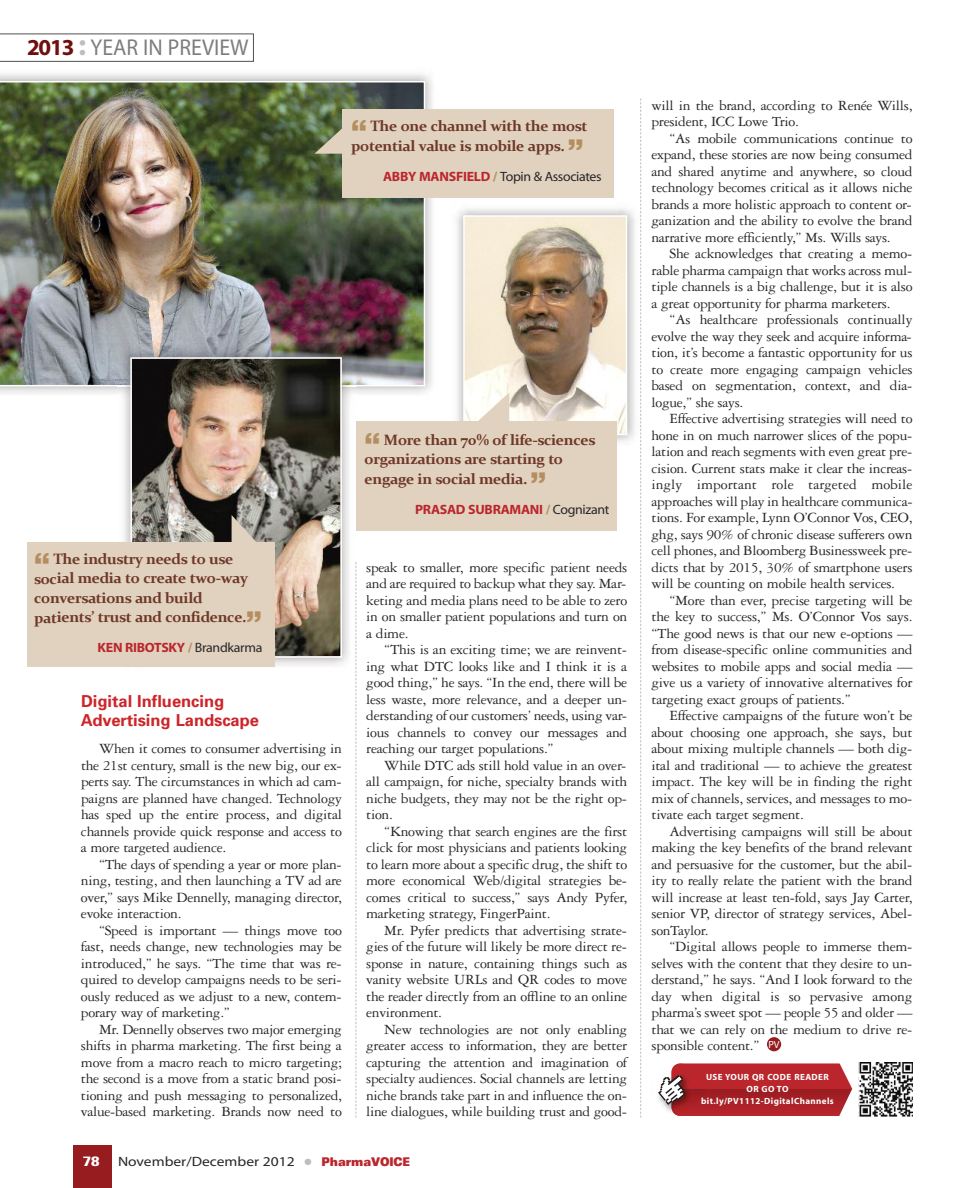
<style>
.page{position:relative;width:972px;height:1188px;background:#fff}
.page>*{position:absolute;margin:0;border:0;box-sizing:border-box;transform-origin:0 0}
.t1{font:22.95px "Myriad MM 400 wt 600 wd";color:#7d7d7d;scale:.95 1}
.t2{font:700 16.5px/19.5px "Univers";color:#cc262b}
.t3{font:15px/16.5px "Garamond Three";letter-spacing:-.02em;color:#272627;text-align:justify}
.t4{font:700 15px/19.5px "Constantia";letter-spacing:-.025em;color:#6e3828}
.t5{font:13.5px "Myriad MM 700 wt 600 wd";letter-spacing:-.02em;color:#bb262c}
.t6{font:13.5px "Myriad MM 400 wt 600 wd";letter-spacing:-.005em;color:#272627;scale:1.15 1}
.t7{font:13.5px "Myriad MM 400 wt 600 wd";letter-spacing:-.025em;color:#272627}
.t8{font:700 condensed 13.5px "Univers";color:#fff;scale:1.4 1}
.t9{font:9px/12px "Myriad MM 700 wt 600 wd";letter-spacing:.045em;color:#fff;text-align:center}
.s1{font-family:"Myriad MM 700 wt 600 wd";color:#6f100f}
.s2{font-family:"Myriad MM 700 wt 600 wd";font-size:30px;color:#bebebe}
.s3{font-family:"Helvetica";font-weight:900;font-size:30px;color:#b48e60}
.s4{font-family:"Myriad MM 700 wt 600 wd";color:#bb262c}
.s5{font-family:"Myriad MM 700 wt 600 wd";color:#b48e60}
.s6{color:#b48e60}
.s7{font-family:"Myriad MM 400 wt 600 wd";color:#272627}
.s8{color:#bebebe}
.s9{font-family:"Univers";font-weight:900;font-stretch:expanded;font-size:12px;color:#bb262c}
</style>
<div class="page">
<div style="left:73px;top:1145px;width:39px;height:43px;background:#961c20"></div>
<svg style="left:0;top:34px;width:254px;height:28px"></svg>
<img style="left:0;top:82px;width:424px;height:303px">
<img style="left:456px;top:209px;width:179px;height:241px">
<img style="left:466px;top:218px;width:158px;height:214px">
<div style="left:463px;top:215px;width:164px;height:220px;border:2px solid #fff"></div>
<img style="left:118px;top:344px;width:238px;height:329px">
<img style="left:118px;top:385px;width:238px;height:1px">
<img style="left:133px;top:360px;width:206px;height:295px">
<div style="left:130px;top:357px;width:212px;height:301px;border:2px solid #fff"></div>
<div style="left:767px;top:1037px;width:14px;height:14px;background:#961c20;border-radius:7px"></div>
<div style="left:27px;top:542px;width:247px;height:125px;background:#e1d2bf"></div>
<svg style="left:232px;top:515px;width:29px;height:27px"></svg>
<div style="left:342px;top:109px;width:271px;height:89px;background:#e1d2bf"></div>
<svg style="left:315px;top:124px;width:27px;height:30px"></svg>
<div style="left:356px;top:421px;width:260px;height:110px;background:#e1d2bf"></div>
<svg style="left:477px;top:392px;width:32px;height:29px"></svg>
<svg style="left:658px;top:1063px;width:201px;height:54px;background:#ba464b"></svg>
<img style="left:859px;top:1063px;width:54px;height:53px">
<svg style="left:640px;top:98px;width:2px;height:1020px"></svg>
<svg style="left:356px;top:562px;width:1px;height:556px"></svg>
<h1 class="t1" style="left:27px;top:38px;width:235px"><span class="s1">2013</span> <span class="s2">:</span> YEAR IN PREVIEW</h1>
<p class="t4" style="left:351px;top:116px;width:238px"><span class="s3">“</span> The one channel with the most potential value is mobile apps. <span class="s3">”</span></p>
<p class="t7" style="left:383px;top:171px;width:220px"><span class="s4">ABBY MANSFIELD</span> <span class="s5">/</span> Topin &amp; Associates</p>
<p class="t4" style="left:34px;top:549px;width:229px"><span class="s3">“</span> The industry needs to use social media to create two-way conversations and build patients’ trust and confidence.<span class="s3">”</span></p>
<p class="t5" style="left:98px;top:643px;width:166px">KEN RIBOTSKY <span class="s6">/</span> <span class="s7">Brandkarma</span></p>
<p class="t2" style="left:81px;top:693px;width:180px">Digital Influencing<br>Advertising Landscape</p>
<p class="t3" style="left:81px;top:742px;width:263px;text-indent:18px">When it comes to consumer advertising in the 21st century, small is the new big, our ex&shy;perts say. The circumstances in which ad cam&shy;paigns are planned have changed. Technology has sped up the entire process, and digital channels provide quick response and access to a more targeted audience.</p>
<p class="t3" style="left:81px;top:857px;width:263px;text-indent:18px">“The days of spending a year or more plan&shy;ning, testing, and then launching a TV ad are over,” says Mike Dennelly, managing director, evoke interaction.</p>
<p class="t3" style="left:81px;top:923px;width:263px;text-indent:18px">“Speed is important — things move too fast, needs change, new technologies may be introduced,” he says. “The time that was re&shy;quired to develop campaigns needs to be seri&shy;ously reduced as we adjust to a new, contem&shy;porary way of marketing.”</p>
<p class="t3" style="left:81px;top:1022px;width:262px;text-indent:18px">Mr. Dennelly observes two major emerging shifts in pharma marketing. The first being a move from a macro reach to micro targeting; the second is a move from a static brand posi&shy;tioning and push messaging to personalized, value-based marketing. Brands now need to</p>
<p class="t4" style="left:365px;top:430px;width:232px"><span class="s3">“</span> More than 70% of life-sciences organizations are starting to engage in social media. <span class="s3">”</span></p>
<p class="t5" style="left:415px;top:504px;width:196px">PRASAD SUBRAMANI <span class="s6">/</span> <span class="s7">Cognizant</span></p>
<p class="t3" style="left:366px;top:560px;width:263px">speak to smaller, more specific patient needs and are required to backup what they say. Mar&shy;keting and media plans need to be able to zero in on smaller patient populations and turn on a dime.</p>
<p class="t3" style="left:366px;top:643px;width:263px;text-indent:18px">“This is an exciting time; we are reinvent&shy;ing what DTC looks like and I think it is a good thing,” he says. “In the end, there will be less waste, more relevance, and a deeper un&shy;derstanding of our customers’ needs, using var&shy;ious channels to convey our messages and reaching our target populations.”</p>
<p class="t3" style="left:366px;top:758px;width:263px;text-indent:18px">While DTC ads still hold value in an over&shy;all campaign, for niche, specialty brands with niche budgets, they may not be the right op&shy;tion.</p>
<p class="t3" style="left:366px;top:824px;width:263px;text-indent:18px">“Knowing that search engines are the first click for most physicians and patients looking to learn more about a specific drug, the shift to more economical Web/digital strategies be&shy;comes critical to success,” says Andy Pyfer, marketing strategy, FingerPaint.</p>
<p class="t3" style="left:366px;top:923px;width:263px;text-indent:18px">Mr. Pyfer predicts that advertising strate&shy;gies of the future will likely be more direct re&shy;sponse in nature, containing things such as vanity website URLs and QR codes to move the reader directly from an offline to an online environment.</p>
<p class="t3" style="left:366px;top:1022px;width:263px;text-indent:18px">New technologies are not only enabling greater access to information, they are better capturing the attention and imagination of specialty audiences. Social channels are letting niche brands take part in and influence the on&shy;line dialogues, while building trust and good-</p>
<p class="t8" style="left:83px;top:1156px;width:13px">78</p>
<p class="t6" style="left:118px;top:1156px;width:256px">November/December 2012 <span class="s8">●</span> <span class="s9">PharmaVOICE</span></p>
<p class="t3" style="left:652px;top:98px;width:262px">will in the brand, according to Renée Wills, president, ICC Lowe Trio.</p>
<p class="t3" style="left:652px;top:131px;width:263px;text-indent:18px">“As mobile communications continue to expand, these stories are now being consumed and shared anytime and anywhere, so cloud technology becomes critical as it allows niche brands a more holistic approach to content or&shy;ganization and the ability to evolve the brand narrative more efficiently,” Ms. Wills says.</p>
<p class="t3" style="left:652px;top:247px;width:262px;text-indent:18px">She acknowledges that creating a memo&shy;rable pharma campaign that works across mul&shy;tiple channels is a big challenge, but it is also a great opportunity for pharma marketers.</p>
<p class="t3" style="left:652px;top:313px;width:263px;text-indent:18px">“As healthcare professionals continually evolve the way they seek and acquire informa&shy;tion, it’s become a fantastic opportunity for us to create more engaging campaign vehicles based on segmentation, context, and dia&shy;logue,” she says.</p>
<p class="t3" style="left:652px;top:412px;width:263px;text-indent:18px">Effective advertising strategies will need to hone in on much narrower slices of the popu&shy;lation and reach segments with even great pre&shy;cision. Current stats make it clear the increas&shy;ingly important role targeted mobile approaches will play in healthcare communica&shy;tions. For example, Lynn O’Connor Vos, CEO, ghg, says 90% of chronic disease sufferers own cell phones, and Bloomberg Businessweek pre&shy;dicts that by 2015, 30% of smartphone users will be counting on mobile health services.</p>
<p class="t3" style="left:652px;top:593px;width:263px;text-indent:18px">“More than ever, precise targeting will be the key to success,” Ms. O’Connor Vos says. “The good news is that our new e-options — from disease-specific online communities and websites to mobile apps and social media — give us a variety of innovative alternatives for targeting exact groups of patients.”</p>
<p class="t3" style="left:652px;top:709px;width:263px;text-indent:18px">Effective campaigns of the future won’t be about choosing one approach, she says, but about mixing multiple channels — both dig&shy;ital and traditional — to achieve the greatest impact. The key will be in finding the right mix of channels, services, and messages to mo&shy;tivate each target segment.</p>
<p class="t3" style="left:652px;top:824px;width:263px;text-indent:18px">Advertising campaigns will still be about making the key benefits of the brand relevant and persuasive for the customer, but the abil&shy;ity to really relate the patient with the brand will increase at least ten-fold, says Jay Carter, senior VP, director of strategy services, Abel&shy;sonTaylor.</p>
<p class="t3" style="left:652px;top:940px;width:263px;text-indent:18px">“Digital allows people to immerse them&shy;selves with the content that they desire to un&shy;derstand,” he says. “And I look forward to the day when digital is so pervasive among pharma’s sweet spot — people 55 and older — that we can rely on the medium to drive re&shy;sponsible content.” <sup>PV</sup></p>
<p class="t9" style="left:701px;top:1072px;width:134px">USE YOUR QR CODE READER<br>OR GO TO bit.ly/PV1112-DigitalChannels</p>
</div>
